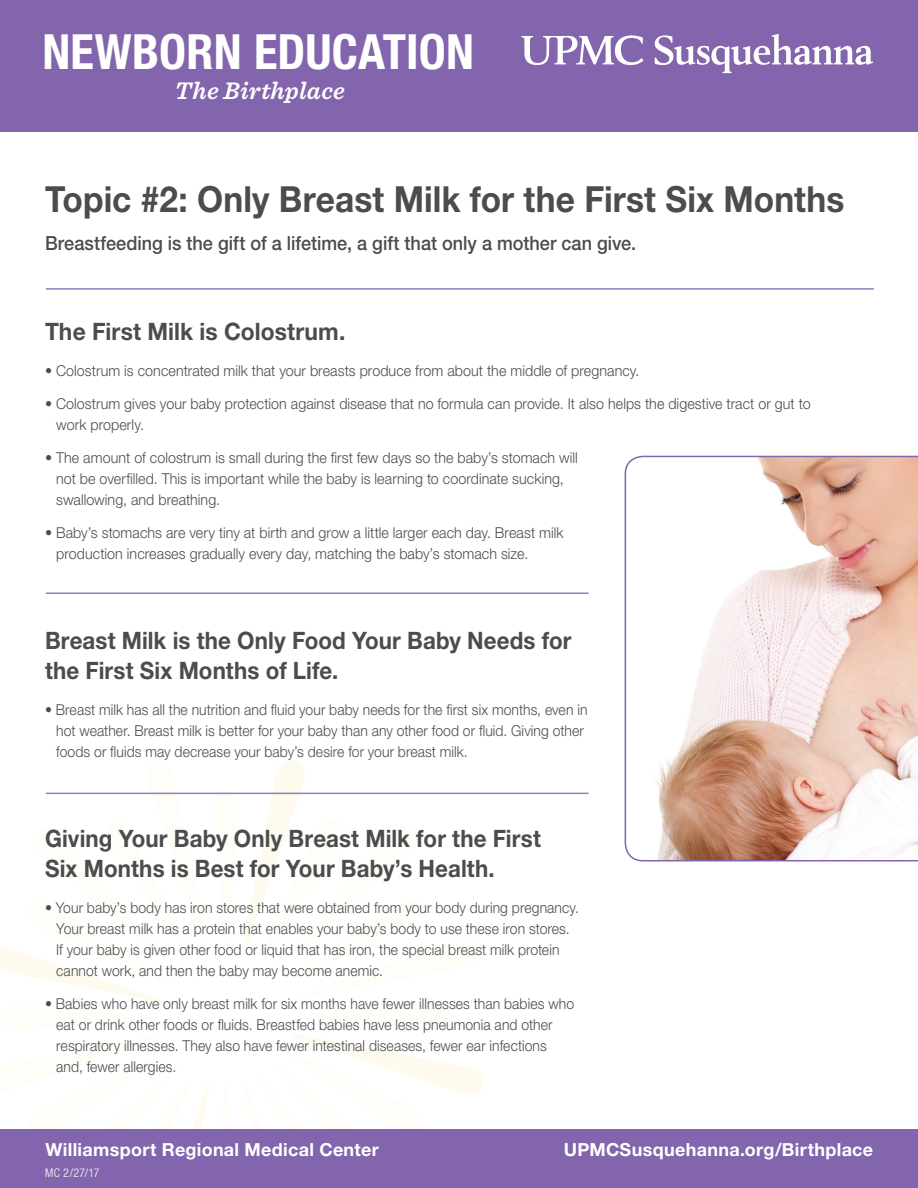
<style>
.page{position:relative;width:918px;height:1188px;background:#fff}
.page>*{position:absolute;margin:0;border:0;box-sizing:border-box;transform-origin:0 0}
.t1{font:700 condensed 48.6px "Helvetica Neue LT Std";letter-spacing:.005em;color:#fff}
.t2{font:700 36px "Helvetica Neue LT Std";letter-spacing:.005em;color:#4b4c4d;scale:.93 1}
.t3{font:italic 600 25.05px "Sentinel";letter-spacing:.015em;color:#fff}
.t4{font:700 24px/30px "Helvetica Neue LT Std";letter-spacing:.005em;color:#4b4c4d;scale:.93 1}
.t5{font:700 24px "Helvetica Neue LT Std";letter-spacing:.005em;color:#4b4c4d;scale:.95 1}
.t6{font:500 19.5px "Helvetica Neue LT Std";color:#4b4c4d;scale:.93 1}
.t7{font:700 18px "Helvetica Neue LT Std";letter-spacing:.015em;color:#fff}
.t8{font:300 15px/21px "Helvetica Neue LT Std";letter-spacing:.005em;color:#4b4c4d;scale:.93 1}
.t9{font:300 15px/21px "Helvetica Neue LT Std";letter-spacing:.005em;color:#4b4c4d;scale:.95 1}
.t10{font:300 condensed 12px "Helvetica Neue LT Std";color:#fff}
</style>
<div class="page">
<svg style="left:555px;top:1129px;width:55px;height:1px"></svg>
<svg style="left:0;top:760px;width:486px;height:370px"></svg>
<div style="left:0;top:1130px;width:918px;height:58px;background:#8265ac"></div>
<div style="left:0;top:0;width:918px;height:131px;background:#8265ac"></div>
<hr style="left:46px;top:288px;width:828px;height:2px;background:#957cb9">
<hr style="left:46px;top:592px;width:543px;height:2px;background:#957cb9">
<hr style="left:46px;top:793px;width:543px;height:1px;background:#957cb9">
<svg style="left:624px;top:455px;width:294px;height:407px"></svg>
<svg style="left:521px;top:35px;width:122px;height:30px"></svg>
<svg style="left:655px;top:34px;width:218px;height:39px"></svg>
<h1 class="t1" style="left:42px;top:22px;width:428px">NEWBORN EDUCATION</h1>
<h3 class="t3" style="left:175px;top:72px;width:172px">The Birthplace</h3>
<h2 class="t2" style="left:45px;top:177px;width:861px">Topic #2: Only Breast Milk for the First Six Months</h2>
<h3 class="t6" style="left:45px;top:231px;width:637px">Breastfeeding is the gift of a lifetime, a gift that only a mother can give.</h3>
<h3 class="t5" style="left:45px;top:316px;width:318px">The First Milk is Colostrum.</h3>
<p class="t9" style="left:45px;top:360px;width:627px">• Colostrum is concentrated milk that your breasts produce from about the middle of pregnancy.</p>
<p class="t9" style="left:56px;top:393px;width:796px;text-indent:-11px">• Colostrum gives your baby protection against disease that no formula can provide. It also helps the digestive tract or gut to work properly.</p>
<p class="t9" style="left:56px;top:447px;width:551px;text-indent:-11px">• The amount of colostrum is small during the first few days so the baby’s stomach will not be overfilled. This is important while the baby is learning to coordinate sucking, swallowing, and breathing.</p>
<p class="t9" style="left:56px;top:522px;width:536px;text-indent:-11px">• Baby’s stomachs are very tiny at birth and grow a little larger each day. Breast milk production increases gradually every day, matching the baby’s stomach size.</p>
<h3 class="t4" style="left:45px;top:625px;width:568px">Breast Milk is the Only Food Your Baby Needs for the First Six Months of Life.</h3>
<p class="t8" style="left:56px;top:699px;width:573px;text-indent:-11px">• Breast milk has all the nutrition and fluid your baby needs for the first six months, even in hot weather. Breast milk is better for your baby than any other food or fluid. Giving other foods or fluids may decrease your baby’s desire for your breast milk.</p>
<h3 class="t4" style="left:45px;top:823px;width:535px">Giving Your Baby Only Breast Milk for the First<br>Six Months is Best for Your Baby’s Health.</h3>
<p class="t8" style="left:56px;top:897px;width:564px;text-indent:-11px">• Your baby’s body has iron stores that were obtained from your body during pregnancy.<br>Your breast milk has a protein that enables your baby’s body to use these iron stores.<br>If your baby is given other food or liquid that has iron, the special breast milk protein cannot work, and then the baby may become anemic.</p>
<p class="t8" style="left:56px;top:993px;width:558px;text-indent:-11px">• Babies who have only breast milk for six months have fewer illnesses than babies who eat or drink other foods or fluids. Breastfed babies have less pneumonia and other respiratory illnesses. They also have fewer intestinal diseases, fewer ear infections and, fewer allergies.</p>
<p class="t7" style="left:46px;top:1138px;width:335px">Williamsport Regional Medical Center</p>
<p class="t7" style="left:564px;top:1138px;width:311px">UPMCSusquehanna.org/Birthplace</p>
<p class="t10" style="left:45px;top:1165px;width:56px">MC 2/27/17</p>
</div>
